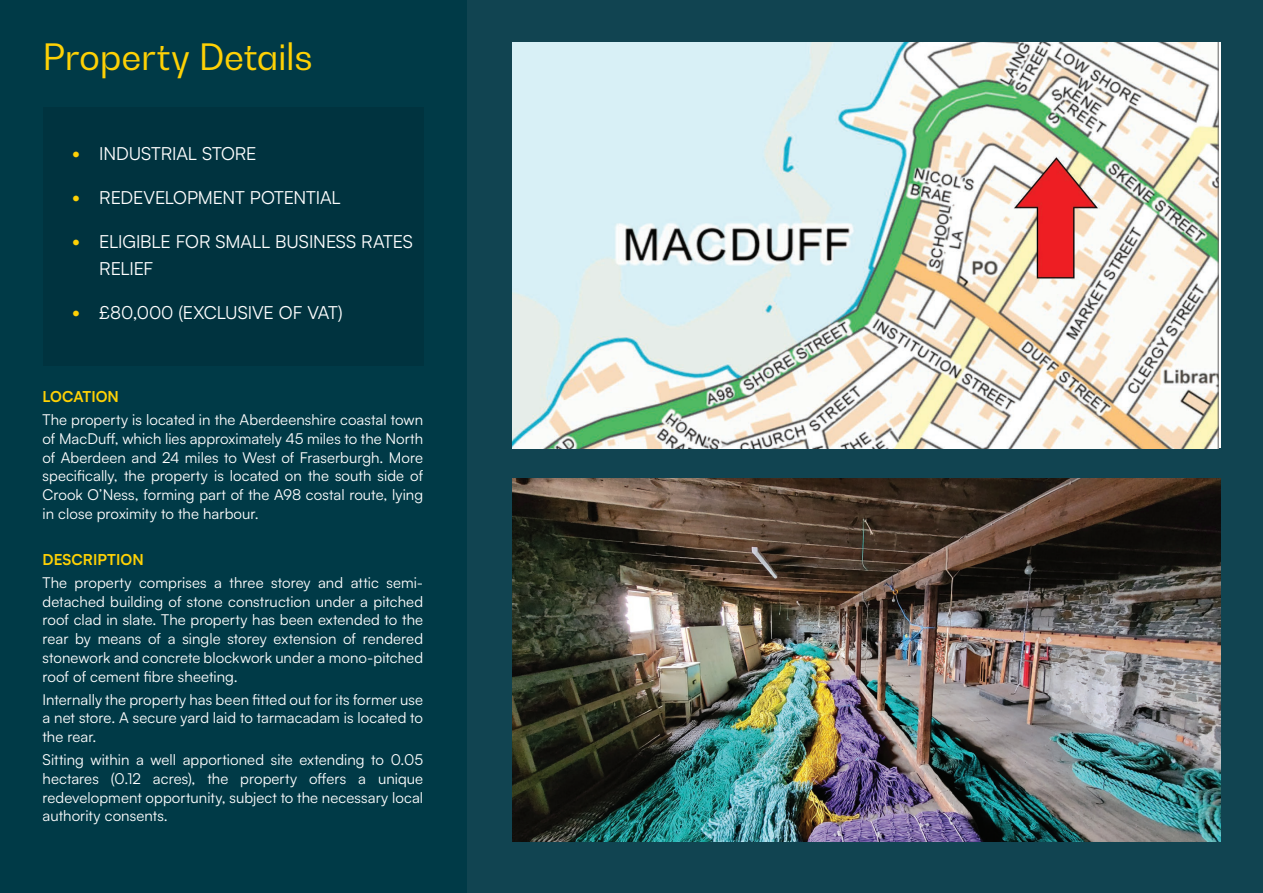
<style>
.page{position:relative;width:1263px;height:893px;background:#fff}
.page>*{position:absolute;margin:0;border:0;box-sizing:border-box;transform-origin:0 0}
.t1{font:36px "Bw Gradual DEMO";letter-spacing:-.01em;color:#fed105}
.t2{font:18px/27px "Satoshi";letter-spacing:-.005em;color:#fff}
.Text{font:15px/18.8px "Satoshi";letter-spacing:.005em;color:#fff;text-align:justify}
.Headings{font:700 15px "Satoshi";letter-spacing:.005em;color:#fed105}
.s1{font-size:21px;color:#fed105}
</style>
<div class="page">
<div style="left:466px;top:0;width:797px;height:893px;background:#114451"></div>
<div style="left:0;top:0;width:466px;height:893px;background:#003a47"></div>
<div style="left:43px;top:107px;width:380px;height:259px;background:#00333f"></div>
<img style="left:512px;top:43px;width:706px;height:405px">
<hr style="left:1218px;top:43px;width:1px;height:405px;background:#666">
<img style="left:512px;top:479px;width:708px;height:363px">
<p class="t1" style="left:43px;top:34px;width:272px">Property Details</p>
<p class="t2" style="left:72px;top:140px;width:186px"><span class="s1">•</span> INDUSTRIAL STORE</p>
<p class="t2" style="left:72px;top:184px;width:270px"><span class="s1">•</span> REDEVELOPMENT POTENTIAL</p>
<p class="t2" style="left:99px;top:228px;width:315px;text-indent:-27px"><span class="s1">•</span> ELIGIBLE FOR SMALL BUSINESS RATES<br>RELIEF</p>
<p class="t2" style="left:72px;top:299px;width:272px"><span class="s1">•</span> £80,000 (EXCLUSIVE OF VAT)</p>
<p class="Headings" style="left:43px;top:386px;width:78px">LOCATION</p>
<p class="Text" style="left:43px;top:410px;width:382px">The property is located in the Aberdeenshire coastal town of MacDuff, which lies approximately 45 miles to the North of Aberdeen and 24 miles to West of Fraserburgh. More specifically, the property is located on the south side of Crook O’Ness, forming part of the A98 costal route, lying in close proximity to the harbour.</p>
<p class="Headings" style="left:43px;top:548px;width:103px">DESCRIPTION</p>
<p class="Text" style="left:43px;top:572px;width:382px">The property comprises a three storey and attic semi&shy;detached building of stone construction under a pitched roof clad in slate. The property has been extended to the rear by means of a single storey extension of rendered stonework and concrete blockwork under a mono-pitched roof of cement fibre sheeting.</p>
<p class="Text" style="left:43px;top:689px;width:382px">Internally the property has been fitted out for its former use a net store. A secure yard laid to tarmacadam is located to the rear.</p>
<p class="Text" style="left:43px;top:750px;width:382px">Sitting within a well apportioned site extending to 0.05 hectares (0.12 acres), the property offers a unique redevelopment opportunity, subject to the necessary local authority consents.</p>
</div>
